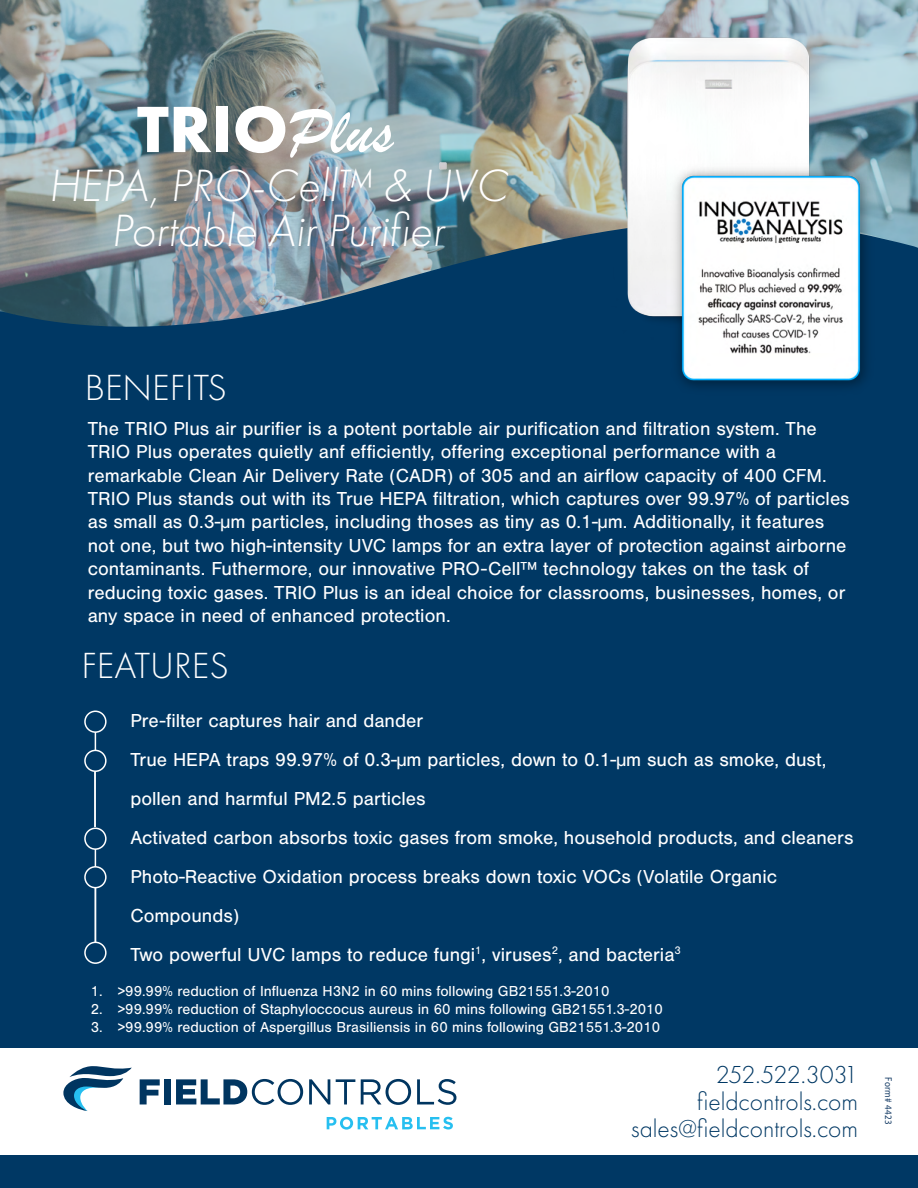
<style>
.page{position:relative;width:918px;height:1188px;background:#fff}
.page>*{position:absolute;margin:0;border:0;box-sizing:border-box;transform-origin:0 0}
.t1{font:700 67.8px "Futura PT";color:#fff}
.t2{font:italic 300 46.95px/45px "Futura PT";color:#fff;text-align:center}
.t3{font:300 37.8px "Futura PT";color:#fff}
.t4{font:300 25.5px/27px "Futura PT";color:#003864;text-align:right}
.t5{font:300 25.5px "Futura PT";letter-spacing:-.04em;color:#003864}
.t6{font:19.5px/23.4px "Nimbus San";color:#fff}
.t7{font:15px "Nimbus San";color:#fff}
.t8{font:9.9px "Myriad Pro";letter-spacing:.03em;color:#123963;scale:.91 1}
.s1{font-family:"Brush Script";font-weight:400}
</style>
<div class="page">
<img style="left:0;top:0;width:918px;height:216px">
<img style="left:428px;top:151px;width:47px;height:51px">
<svg style="left:439px;top:162px;width:8px;height:7px"></svg>
<div style="left:0;top:216px;width:918px;height:972px;background:#003864"></div>
<div style="left:0;top:1048px;width:918px;height:106px;background:#fff"></div>
<svg style="left:140px;top:1079px;width:20px;height:25px"></svg>
<div style="left:164px;top:1079px;width:7px;height:25px;background:#003560"></div>
<svg style="left:176px;top:1079px;width:127px;height:26px"></svg>
<svg style="left:309px;top:1079px;width:21px;height:25px"></svg>
<svg style="left:336px;top:1079px;width:19px;height:25px"></svg>
<svg style="left:361px;top:1079px;width:50px;height:26px"></svg>
<svg style="left:417px;top:1079px;width:39px;height:26px"></svg>
<svg style="left:63px;top:1066px;width:69px;height:45px"></svg>
<svg style="left:327px;top:1117px;width:126px;height:13px"></svg>
<img style="left:475px;top:8px;width:443px;height:332px">
<div style="left:84px;top:711px;width:23px;height:22px;border:2px solid #fff;border-radius:50%"></div>
<div style="left:84px;top:750px;width:23px;height:22px;border:2px solid #fff;border-radius:50%"></div>
<div style="left:84px;top:828px;width:23px;height:22px;border:2px solid #fff;border-radius:50%"></div>
<div style="left:84px;top:866px;width:23px;height:22px;border:2px solid #fff;border-radius:50%"></div>
<div style="left:84px;top:942px;width:23px;height:22px;border:2px solid #fff;border-radius:50%"></div>
<svg style="left:95px;top:732px;width:1px;height:18px"></svg>
<svg style="left:95px;top:849px;width:1px;height:18px"></svg>
<div style="left:894px;top:441px;width:24px;height:352px;background:#003864"></div>
<img style="left:667px;top:161px;width:212px;height:238px">
<hr style="left:94px;top:772px;width:2px;height:55px;background:#fff">
<hr style="left:94px;top:888px;width:2px;height:55px;background:#fff">
<h1 class="t1" style="left:137px;top:86px;width:258px">TRIO<span class="s1">Plus</span></h1>
<h2 class="t2" style="left:48px;top:164px;width:461px">HEPA, PRO-Cell™ &amp; UVC<br>Portable Air Purifier</h2>
<h3 class="t3" style="left:85px;top:366px;width:143px">BENEFITS</h3>
<p class="t6" style="left:88px;top:417px;width:763px">The TRIO Plus air purifier is a potent portable air purification and filtration system. The TRIO Plus operates quietly anf efficiently, offering exceptional performance with a remarkable Clean Air Delivery Rate (CADR) of 305 and an airflow capacity of 400 CFM.<br>TRIO Plus stands out with its True HEPA filtration, which captures over 99.97% of particles as small as 0.3-µm particles, including thoses as tiny as 0.1-µm. Additionally, it features not one, but two high-intensity UVC lamps for an extra layer of protection against airborne contaminants. Futhermore, our innovative PRO-Cell™ technology takes on the task of reducing toxic gases. TRIO Plus is an ideal choice for classrooms, businesses, homes, or any space in need of enhanced protection.</p>
<h3 class="t3" style="left:82px;top:644px;width:149px">FEATURES</h3>
<p class="t6" style="left:130px;top:701px;width:725px;line-height:39px">Pre-filter captures hair and dander<br>True HEPA traps 99.97% of 0.3-µm particles, down to 0.1-µm such as smoke, dust, pollen and harmful PM2.5 particles<br>Activated carbon absorbs toxic gases from smoke, household products, and cleaners Photo-Reactive Oxidation process breaks down toxic VOCs (Volatile Organic Compounds)<br>Two powerful UVC lamps to reduce fungi<sup>1</sup>, viruses<sup>2</sup>, and bacteria<sup>3</sup></p>
<p class="t7" style="left:91px;top:983px;width:520px">1. &gt;99.99% reduction of Influenza H3N2 in 60 mins following GB21551.3-2010</p>
<p class="t7" style="left:91px;top:1001px;width:574px">2. &gt;99.99% reduction of Staphyloccocus aureus in 60 mins following GB21551.3-2010</p>
<p class="t7" style="left:91px;top:1019px;width:571px">3. &gt;99.99% reduction of Aspergillus Brasiliensis in 60 mins following GB21551.3-2010</p>
<h3 class="t5" style="left:716px;top:1060px;width:144px">252.522.3031</h3>
<h3 class="t4" style="left:631px;top:1088px;width:228px">fieldcontrols.com sales@fieldcontrols.com</h3>
<p class="t8" style="left:894px;top:1077px;width:53px;rotate:90deg">Form# 4423</p>
</div>
